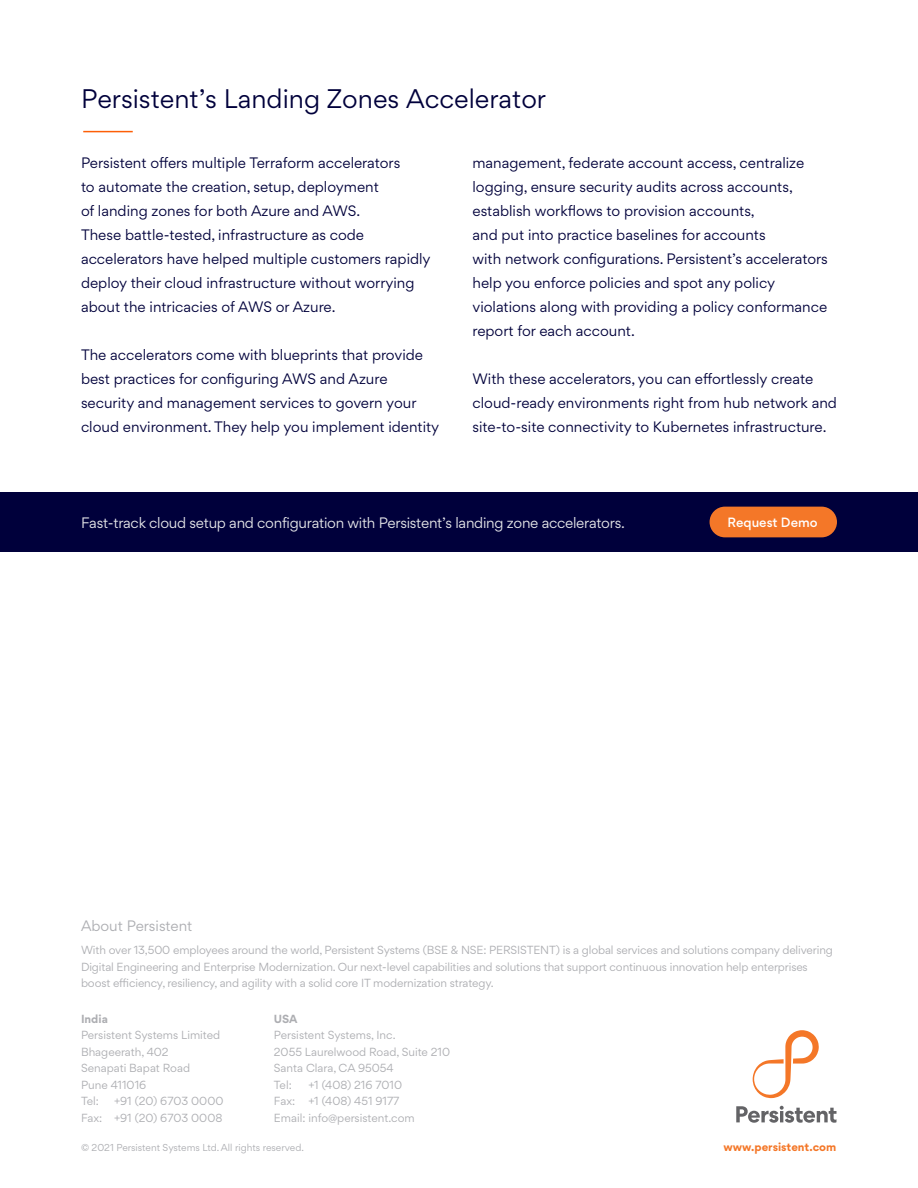
<style>
.page{position:relative;width:918px;height:1188px;background:#fff}
.page>*{position:absolute;margin:0;border:0;box-sizing:border-box;transform-origin:0 0}
.t1{font:24px "Gordita";color:#00003b}
.t2{font:13.5px/24px "Gordita";color:#00003b}
.t3{font:13.5px "Gordita";letter-spacing:-.02em;color:#e6e7e9}
.t4{font:13.5px "Gordita";color:#adaeb2}
.t5{font:500 12px "Gordita";color:#fff}
.t6{font:10.5px/16.5px "Gordita";letter-spacing:-.01em;color:#adaeb2}
.t7{font:700 10.5px "Gordita";color:#f47728}
.t8{font:700 10.5px "Gordita";color:#adaeb2}
.t9{font:9px "Gordita";color:#adaeb2}
</style>
<div class="page">
<hr style="left:84px;top:131px;width:48px;height:1px;background:#fd5f07">
<svg style="left:753px;top:1030px;width:66px;height:68px"></svg>
<svg style="left:736px;top:1106px;width:101px;height:17px"></svg>
<div style="left:0;top:492px;width:918px;height:60px;background:#00003b"></div>
<div style="left:710px;top:507px;width:127px;height:30px;background:#f47728;border-radius:15px"></div>
<h2 class="t1" style="left:81px;top:81px;width:467px">Persistent’s Landing Zones Accelerator</h2>
<p class="t2" style="left:81px;top:151px;width:351px">Persistent offers multiple Terraform accelerators<br>to automate the creation, setup, deployment<br>of landing zones for both Azure and AWS.<br>These battle-tested, infrastructure as code accelerators have helped multiple customers rapidly deploy their cloud infrastructure without worrying about the intricacies of AWS or Azure.</p>
<p class="t2" style="left:81px;top:343px;width:360px">The accelerators come with blueprints that provide best practices for configuring AWS and Azure security and management services to govern your cloud environment. They help you implement identity</p>
<p class="t2" style="left:472px;top:151px;width:357px">management, federate account access, centralize logging, ensure security audits across accounts, establish workflows to provision accounts,<br>and put into practice baselines for accounts<br>with network configurations. Persistent’s accelerators help you enforce policies and spot any policy violations along with providing a policy conformance report for each account.</p>
<p class="t2" style="left:472px;top:367px;width:366px">With these accelerators, you can effortlessly create cloud-ready environments right from hub network and site-to-site connectivity to Kubernetes infrastructure.</p>
<p class="t3" style="left:81px;top:512px;width:545px">Fast-track cloud setup and configuration with Persistent’s landing zone accelerators.</p>
<p class="t5" style="left:728px;top:513px;width:92px">Request Demo</p>
<p class="t4" style="left:81px;top:916px;width:113px">About Persistent</p>
<p class="t6" style="left:81px;top:942px;width:753px">With over 13,500 employees around the world, Persistent Systems (BSE &amp; NSE: PERSISTENT) is a global services and solutions company delivering<br>Digital Engineering and Enterprise Modernization. Our next-level capabilities and solutions that support continuous innovation help enterprises boost efficiency, resiliency, and agility with a solid core IT modernization strategy.</p>
<p class="t8" style="left:81px;top:1010px;width:28px">India</p>
<p class="t6" style="left:81px;top:1027px;width:141px">Persistent Systems Limited</p>
<p class="t6" style="left:81px;top:1043px;width:89px">Bhageerath, 402</p>
<p class="t6" style="left:81px;top:1060px;width:111px">Senapati Bapat Road</p>
<p class="t6" style="left:81px;top:1076px;width:67px">Pune 411016</p>
<p class="t6" style="left:81px;top:1093px;width:19px">Tel:</p>
<p class="t6" style="left:114px;top:1093px;width:111px">+91 (20) 6703 0000</p>
<p class="t6" style="left:81px;top:1109px;width:143px">Fax: +91 (20) 6703 0008</p>
<p class="t8" style="left:274px;top:1010px;width:25px">USA</p>
<p class="t6" style="left:274px;top:1027px;width:123px">Persistent Systems, Inc.</p>
<p class="t6" style="left:274px;top:1043px;width:178px">2055 Laurelwood Road, Suite 210</p>
<p class="t6" style="left:274px;top:1060px;width:121px">Santa Clara, CA 95054</p>
<p class="t6" style="left:274px;top:1076px;width:19px">Tel:</p>
<p class="t6" style="left:308px;top:1076px;width:95px">+1 (408) 216 7010</p>
<p class="t6" style="left:274px;top:1093px;width:127px">Fax: +1 (408) 451 9177</p>
<p class="t6" style="left:274px;top:1109px;width:142px">Email: info@persistent.com</p>
<p class="t9" style="left:81px;top:1141px;width:224px">© 2021 Persistent Systems Ltd. All rights reserved.</p>
<p class="t7" style="left:723px;top:1138px;width:115px">www.persistent.com</p>
</div>
